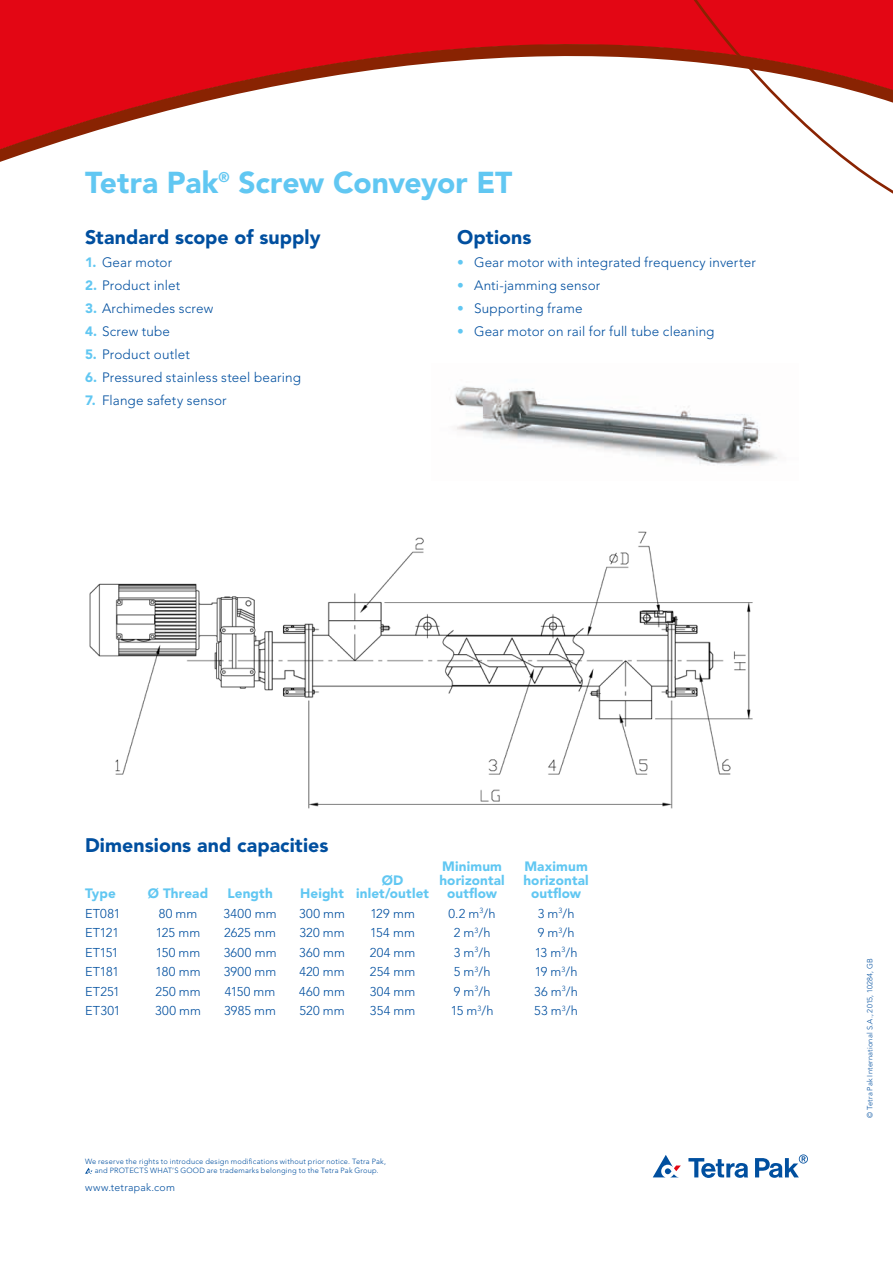
<style>
.page{position:relative;width:893px;height:1263px;background:#fff}
.page>*{position:absolute;margin:0;border:0;box-sizing:border-box;transform-origin:0 0}
.t1{font:900 30px "Avenir LT Std";letter-spacing:-.01em;color:#61c7f2}
.t2{font:900 19.5px "Avenir LT Std";letter-spacing:.005em;color:#004f9f}
.t3{font:300 13.5px "Avenir LT Std";letter-spacing:.01em;color:#004f9f}
.t4{font:900 13.5px "Avenir LT Std";letter-spacing:.01em;color:#61c7f2}
.t5{font:300 12.75px "Avenir LT Std";letter-spacing:.01em;color:#004f9f}
.t6{font:300 10.5px "Avenir LT Std";letter-spacing:.02em;color:#004f9f}
.t7{font:300 7.5px/9px "Avenir LT Std";letter-spacing:.025em;color:#004f9f;text-align:center}
.s1{font-weight:900;color:#61c7f2}
.s2{color:#61c7f2}
</style>
<div class="page">
<img style="left:89px;top:531px;width:664px;height:278px">
<svg style="left:688px;top:1158px;width:60px;height:20px"></svg>
<svg style="left:653px;top:1155px;width:28px;height:22px"></svg>
<svg style="left:755px;top:1154px;width:53px;height:24px"></svg>
<svg style="left:85px;top:1168px;width:7px;height:6px"></svg>
<img style="left:455px;top:386px;width:323px;height:80px">
<div style="left:0;top:0;width:655px;height:40px;background:#e30614"></div>
<svg style="left:655px;top:0;width:238px;height:194px;fill:#e30614"></svg>
<svg style="left:0;top:40px;width:893px;height:132px"></svg>
<h1 class="t1" style="left:85px;top:164px;width:429px">Tetra Pak<sup>®</sup> Screw Conveyor ET</h1>
<h2 class="t2" style="left:85px;top:226px;width:237px">Standard scope of supply</h2>
<p class="t3" style="left:85px;top:255px;width:89px"><span class="s1">1.</span> Gear motor</p>
<p class="t3" style="left:85px;top:278px;width:97px"><span class="s1">2.</span> Product inlet</p>
<p class="t3" style="left:85px;top:300px;width:130px"><span class="s1">3.</span> Archimedes screw</p>
<p class="t3" style="left:85px;top:323px;width:87px"><span class="s1">4.</span> Screw tube</p>
<p class="t3" style="left:85px;top:346px;width:106px"><span class="s1">5.</span> Product outlet</p>
<p class="t3" style="left:85px;top:369px;width:218px"><span class="s1">6.</span> Pressured stainless steel bearing</p>
<p class="t3" style="left:85px;top:392px;width:143px"><span class="s1">7.</span> Flange safety sensor</p>
<h2 class="t2" style="left:457px;top:226px;width:76px">Options</h2>
<p class="t3" style="left:457px;top:255px;width:300px"><span class="s2">•</span> Gear motor with integrated frequency inverter</p>
<p class="t3" style="left:457px;top:278px;width:145px"><span class="s2">•</span> Anti-jamming sensor</p>
<p class="t3" style="left:457px;top:300px;width:127px"><span class="s2">•</span> Supporting frame</p>
<p class="t3" style="left:457px;top:323px;width:259px"><span class="s2">•</span> Gear motor on rail for full tube cleaning</p>
<h2 class="t2" style="left:85px;top:833px;width:245px">Dimensions and capacities</h2>
<p class="t4" style="left:442px;top:858px;width:61px">Minimum</p>
<p class="t4" style="left:524px;top:858px;width:65px">Maximum</p>
<p class="t4" style="left:382px;top:872px;width:23px">ØD</p>
<p class="t4" style="left:439px;top:872px;width:67px">horizontal</p>
<p class="t4" style="left:523px;top:872px;width:67px">horizontal</p>
<p class="t4" style="left:85px;top:885px;width:32px">Type</p>
<p class="t4" style="left:148px;top:885px;width:62px">Ø Thread</p>
<p class="t4" style="left:227px;top:885px;width:47px">Length</p>
<p class="t4" style="left:300px;top:885px;width:130px">Height inlet/outlet</p>
<p class="t4" style="left:447px;top:885px;width:52px">outflow</p>
<p class="t4" style="left:531px;top:885px;width:52px">outflow</p>
<p class="t5" style="left:85px;top:906px;width:37px">ET081</p>
<p class="t5" style="left:159px;top:906px;width:40px">80 mm</p>
<p class="t5" style="left:224px;top:906px;width:54px">3400 mm</p>
<p class="t5" style="left:299px;top:906px;width:47px">300 mm</p>
<p class="t5" style="left:370px;top:906px;width:46px">129 mm</p>
<p class="t5" style="left:449px;top:906px;width:48px">0.2 m<sup>3</sup>/h</p>
<p class="t5" style="left:538px;top:906px;width:38px">3 m<sup>3</sup>/h</p>
<p class="t5" style="left:85px;top:925px;width:35px">ET121</p>
<p class="t5" style="left:156px;top:925px;width:46px">125 mm</p>
<p class="t5" style="left:224px;top:925px;width:53px">2625 mm</p>
<p class="t5" style="left:299px;top:925px;width:47px">320 mm</p>
<p class="t5" style="left:370px;top:925px;width:46px">154 mm</p>
<p class="t5" style="left:454px;top:925px;width:38px">2 m<sup>3</sup>/h</p>
<p class="t5" style="left:538px;top:925px;width:38px">9 m<sup>3</sup>/h</p>
<p class="t5" style="left:85px;top:945px;width:35px">ET151</p>
<p class="t5" style="left:156px;top:945px;width:46px">150 mm</p>
<p class="t5" style="left:224px;top:945px;width:54px">3600 mm</p>
<p class="t5" style="left:299px;top:945px;width:47px">360 mm</p>
<p class="t5" style="left:370px;top:945px;width:47px">204 mm</p>
<p class="t5" style="left:454px;top:945px;width:38px">3 m<sup>3</sup>/h</p>
<p class="t5" style="left:535px;top:945px;width:44px">13 m<sup>3</sup>/h</p>
<p class="t5" style="left:85px;top:964px;width:36px">ET181</p>
<p class="t5" style="left:156px;top:964px;width:46px">180 mm</p>
<p class="t5" style="left:224px;top:964px;width:54px">3900 mm</p>
<p class="t5" style="left:300px;top:964px;width:47px">420 mm</p>
<p class="t5" style="left:370px;top:964px;width:47px">254 mm</p>
<p class="t5" style="left:454px;top:964px;width:38px">5 m<sup>3</sup>/h</p>
<p class="t5" style="left:535px;top:964px;width:44px">19 m<sup>3</sup>/h</p>
<p class="t5" style="left:85px;top:984px;width:36px">ET251</p>
<p class="t5" style="left:155px;top:984px;width:47px">250 mm</p>
<p class="t5" style="left:225px;top:984px;width:52px">4150 mm</p>
<p class="t5" style="left:299px;top:984px;width:47px">460 mm</p>
<p class="t5" style="left:370px;top:984px;width:47px">304 mm</p>
<p class="t5" style="left:454px;top:984px;width:38px">9 m<sup>3</sup>/h</p>
<p class="t5" style="left:534px;top:984px;width:45px">36 m<sup>3</sup>/h</p>
<p class="t5" style="left:85px;top:1003px;width:37px">ET301</p>
<p class="t5" style="left:155px;top:1003px;width:47px">300 mm</p>
<p class="t5" style="left:224px;top:1003px;width:54px">3985 mm</p>
<p class="t5" style="left:299px;top:1003px;width:47px">520 mm</p>
<p class="t5" style="left:370px;top:1003px;width:47px">354 mm</p>
<p class="t5" style="left:451px;top:1003px;width:44px">15 m<sup>3</sup>/h</p>
<p class="t5" style="left:534px;top:1003px;width:45px">53 m<sup>3</sup>/h</p>
<p class="t7" style="left:85px;top:1157px;width:302px">We reserve the rights to introduce design modifications without prior notice. Tetra Pak, and PROTECTS WHAT’S GOOD are trademarks belonging to the Tetra Pak Group.</p>
<p class="t6" style="left:85px;top:1181px;width:91px">www.tetrapak.com</p>
<p class="t7" style="left:865px;top:1118px;width:162px;rotate:-90deg">© Tetra Pak International S.A., 2015, 10284, GB</p>
</div>
